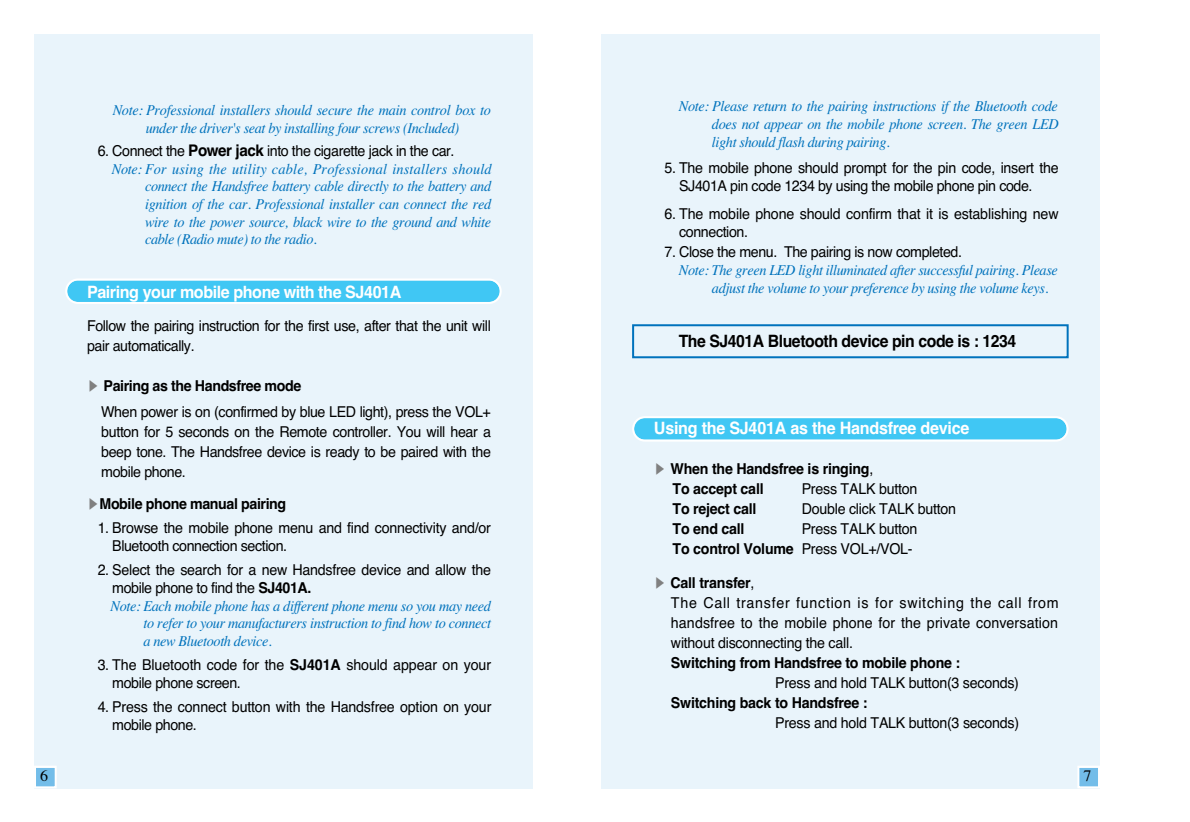
<style>
.page{position:relative;width:1190px;height:822px;background:#fff}
.page>*{position:absolute;margin:0;border:0;box-sizing:border-box;transform-origin:0 0}
.t1{font:700 17px "Helvetica";letter-spacing:-.025em;color:#fff;scale:.95 1}
.t2{font:700 17px "Helvetica";letter-spacing:-.03em;color:#000;scale:.93 1}
.t3{font:16px "Times";color:#000}
.t4{font:15px/18px "Helvetica";letter-spacing:-.02em;color:#000;scale:.95 1}
.t5{font:italic 15px/17.6px "Times";letter-spacing:-.025em;color:#0072bc;text-align:justify;scale:.95 1}
.t6{font:700 15px/20px "Helvetica";letter-spacing:-.015em;color:#000;scale:.95 1}
.t7{font:15px/20px "Helvetica";letter-spacing:.005em;color:#000;scale:.95 1}
.s1{font-weight:700;font-size:16px}
.s2{font-family:"HY Myeong Jo";font-weight:700;color:#808080}
.s3{font-weight:700}
.s4{font-family:"HY Myeong Jo";color:#808080}
.s5{font-weight:400}
</style>
<div class="page">
<div style="left:601px;top:34px;width:499px;height:754px;background:#e9f4fb"></div>
<div style="left:34px;top:34px;width:499px;height:754px;background:#e9f4fb"></div>
<div style="left:632px;top:324px;width:437px;height:34px;border:2px solid #0072bc"></div>
<div style="left:36px;top:768px;width:19px;height:18px;background:#73bde9"></div>
<div style="left:34px;top:766px;width:23px;height:22px;border:2px solid #fff"></div>
<div style="left:1079px;top:768px;width:19px;height:18px;background:#73bde9"></div>
<div style="left:1077px;top:766px;width:23px;height:22px;border:2px solid #fff"></div>
<div style="left:67px;top:280px;width:433px;height:22px;background:#40c7f4;border-radius:11px"></div>
<div style="left:65px;top:278px;width:437px;height:26px;border:2px solid #fff;border-radius:12px"></div>
<div style="left:634px;top:418px;width:433px;height:22px;background:#40c7f4;border-radius:11px"></div>
<div style="left:632px;top:416px;width:437px;height:26px;border:2px solid #fff;border-radius:12px"></div>
<p class="t5" style="left:113px;top:102px;width:400px;text-align:center">Note: Professional installers should secure the main control box to under the driver's seat by installing four screws (Included)</p>
<p class="t4" style="left:98px;top:143px;width:377px">6. Connect the <span class="s1">Power jack</span> into the cigarette jack in the car.</p>
<p class="t5" style="left:145px;top:161px;width:366px;text-indent:-33px">Note: For using the utility cable, Professional installers should connect the Handsfree battery cable directly to the battery and ignition of the car. Professional installer can connect the red wire to the power source, black wire to the ground and white cable (Radio mute) to the radio.</p>
<p class="t1" style="left:87px;top:286px;width:332px">Pairing your mobile phone with the SJ401A</p>
<p class="t4" style="left:87px;top:318px;width:427px;line-height:19.6px">Follow the pairing instruction for the first use, after that the unit will pair automatically.</p>
<p class="t4" style="left:101px;top:374px;width:412px;line-height:26px;text-indent:-14px"><span class="s2">▶</span> <span class="s3">Pairing as the Handsfree mode<br></span>When power is on (confirmed by blue LED light), press the VOL+</p>
<p class="t4" style="left:101px;top:423px;width:412px;line-height:20px;text-align:justify">button for 5 seconds on the Remote controller. You will hear a beep tone. The Handsfree device is ready to be paired with the mobile phone.</p>
<p class="t6" style="left:87px;top:495px;width:211px"><span class="s4">▶</span>Mobile phone manual pairing</p>
<p class="t4" style="left:112px;top:520px;width:400px;text-indent:-15px">1. Browse the mobile phone menu and find connectivity and/or<br>Bluetooth connection section.</p>
<p class="t4" style="left:112px;top:562px;width:400px;text-indent:-15px">2. Select the search for a new Handsfree device and allow the mobile phone to find the <span class="s3">SJ401A.</span></p>
<p class="t5" style="left:144px;top:598px;width:367px;text-indent:-33px">Note: Each mobile phone has a different phone menu so you may need to refer to your manufacturers instruction to find how to connect a new Bluetooth device.</p>
<p class="t4" style="left:112px;top:657px;width:400px;text-indent:-15px">3. The Bluetooth code for the <span class="s3">SJ401A</span> should appear on your mobile phone screen.</p>
<p class="t4" style="left:112px;top:699px;width:401px;text-indent:-15px">4. Press the connect button with the Handsfree option on your mobile phone.</p>
<p class="t5" style="left:712px;top:98px;width:367px;text-indent:-33px">Note: Please return to the pairing instructions if the Bluetooth code does not appear on the mobile phone screen. The green LED light should flash during pairing.</p>
<p class="t4" style="left:679px;top:160px;width:401px;text-indent:-15px">5. The mobile phone should prompt for the pin code, insert the<br>SJ401A pin code 1234 by using the mobile phone pin code.</p>
<p class="t4" style="left:679px;top:206px;width:401px;text-indent:-15px">6. The mobile phone should confirm that it is establishing new connection.</p>
<p class="t4" style="left:665px;top:244px;width:315px">7. Close the menu. The pairing is now completed.</p>
<p class="t5" style="left:712px;top:262px;width:366px;text-indent:-33px">Note: The green LED light illuminated after successful pairing. Please adjust the volume to your preference by using the volume keys.</p>
<p class="t2" style="left:679px;top:334px;width:365px">The SJ401A Bluetooth device pin code is : 1234</p>
<p class="t1" style="left:654px;top:422px;width:334px">Using the SJ401A as the Handsfree device</p>
<p class="t6" style="left:673px;top:460px;width:213px;text-indent:-19px"><span class="s4">▶</span> When the Handsfree is ringing<span class="s5">,<br></span>To accept call</p>
<p class="t4" style="left:802px;top:481px;width:123px">Press TALK button</p>
<p class="t6" style="left:673px;top:500px;width:90px">To reject call</p>
<p class="t4" style="left:802px;top:501px;width:164px">Double click TALK button</p>
<p class="t6" style="left:673px;top:520px;width:77px">To end call</p>
<p class="t4" style="left:673px;top:520px;width:259px;line-height:20px;text-indent:129px">Press TALK button<br><span class="s3">To control Volume</span> Press VOL+/VOL-</p>
<p class="t7" style="left:671px;top:574px;width:410px;text-indent:-17px"><span class="s2">▶</span> <span class="s3">Call transfer</span>,<br>The Call transfer function is for switching the call from handsfree to the mobile phone for the private conversation without disconnecting the call.</p>
<p class="t6" style="left:671px;top:654px;width:306px">Switching from Handsfree to mobile phone :</p>
<p class="t4" style="left:775px;top:675px;width:258px">Press and hold TALK button(3 seconds)</p>
<p class="t6" style="left:671px;top:694px;width:209px">Switching back to Handsfree :</p>
<p class="t4" style="left:775px;top:715px;width:258px">Press and hold TALK button(3 seconds)</p>
<p class="t3" style="left:40px;top:770px;width:9px">6</p>
<p class="t3" style="left:1084px;top:770px;width:9px">7</p>
</div>
